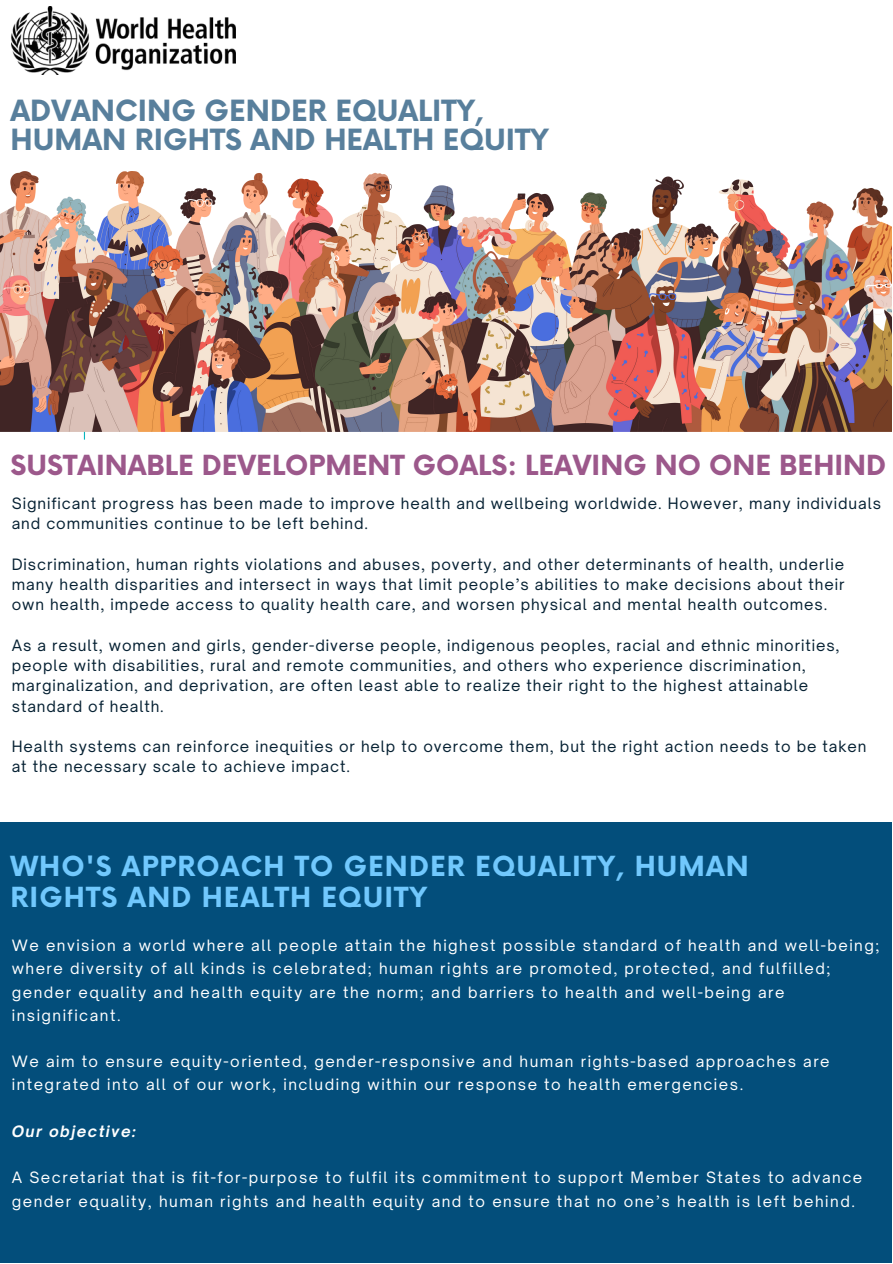
<style>
.page{position:relative;width:893px;height:1264px;background:#fff}
.page>*{position:absolute;margin:0;border:0;box-sizing:border-box;transform-origin:0 0}
.t1{font:700 28.5px/29.2px "Now";color:#587f9c}
.t2{font:700 27px/31.5px "Now";letter-spacing:.04em;color:#71c8fd}
.t3{font:700 27px "Now";color:#9c588b}
.t4{font:15px/20.2px "Open Sauce One";letter-spacing:.06em;color:#062133}
.t5{font:15px/23.2px "Open Sauce One";letter-spacing:.1em;color:#fff}
.t6{font:italic 700 15px "Open Sauce One";letter-spacing:.1em;color:#fff}
</style>
<div class="page">
<img style="left:0;top:171px;width:891px;height:261px">
<div style="left:0;top:822px;width:891px;height:440px;background:#034e7b"></div>
<img style="left:12px;top:6px;width:223px;height:69px">
<p class="t1" style="left:10px;top:98px;width:540px">ADVANCING GENDER EQUALITY,<br>HUMAN RIGHTS AND HEALTH EQUITY</p>
<p class="t3" style="left:10px;top:451px;width:877px">SUSTAINABLE DEVELOPMENT GOALS: LEAVING NO ONE BEHIND</p>
<p class="t4" style="left:12px;top:493px;width:870px">Significant progress has been made to improve health and wellbeing worldwide. However, many individuals and communities continue to be left behind.</p>
<p class="t4" style="left:12px;top:554px;width:834px;text-align:justify">Discrimination, human rights violations and abuses, poverty, and other determinants of health, underlie many health disparities and intersect in ways that limit people’s abilities to make decisions about their own health, impede access to quality health care, and worsen physical and mental health outcomes.</p>
<p class="t4" style="left:12px;top:635px;width:829px">As a result, women and girls, gender-diverse people, indigenous peoples, racial and ethnic minorities, people with disabilities, rural and remote communities, and others who experience discrimination, marginalization, and deprivation, are often least able to realize their right to the highest attainable standard of health.</p>
<p class="t4" style="left:12px;top:736px;width:856px">Health systems can reinforce inequities or help to overcome them, but the right action needs to be taken at the necessary scale to achieve impact.</p>
<p class="t2" style="left:10px;top:851px;width:739px">WHO'S APPROACH TO GENDER EQUALITY, HUMAN<br>RIGHTS AND HEALTH EQUITY</p>
<p class="t5" style="left:12px;top:933px;width:869px">We envision a world where all people attain the highest possible standard of health and well-being; where diversity of all kinds is celebrated; human rights are promoted, protected, and fulfilled; gender equality and health equity are the norm; and barriers to health and well-being are insignificant.</p>
<p class="t5" style="left:12px;top:1049px;width:819px">We aim to ensure equity-oriented, gender-responsive and human rights-based approaches are integrated into all of our work, including within our response to health emergencies.</p>
<p class="t6" style="left:12px;top:1121px;width:125px">Our objective:</p>
<p class="t5" style="left:12px;top:1165px;width:852px">A Secretariat that is fit-for-purpose to fulfil its commitment to support Member States to advance gender equality, human rights and health equity and to ensure that no one’s health is left behind.</p>
</div>
